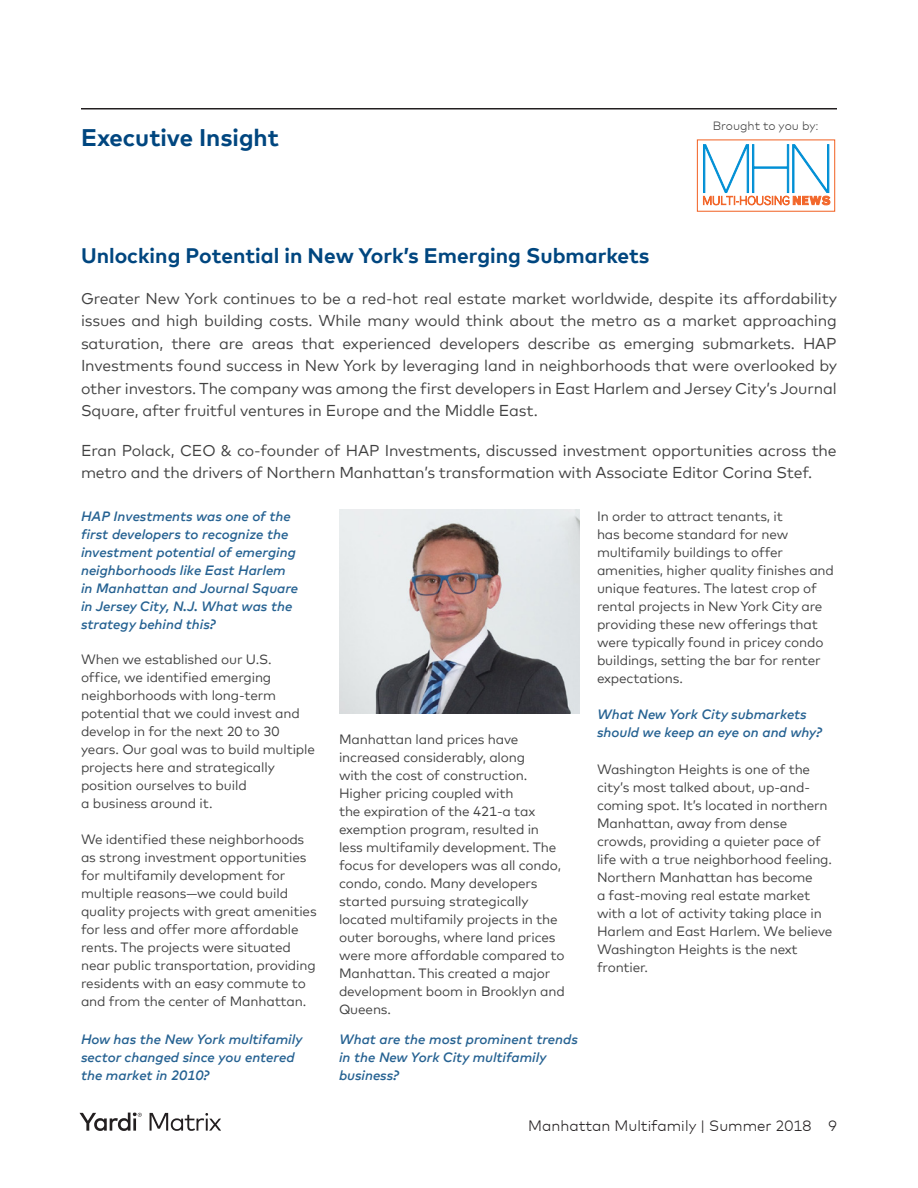
<style>
.page{position:relative;width:918px;height:1188px;background:#fff}
.page>*{position:absolute;margin:0;border:0;box-sizing:border-box;transform-origin:0 0}
.Heading_1{font:700 24px "Mark Offc Pro";color:#00467f}
.t1{font:700 21px "Mark Offc Pro";color:#00467f}
.Matrix_Body_Copy{font:15.75px/22.5px "Mark Offc Pro";letter-spacing:-.01em;color:#414141;text-align:justify}
.t2{font:300 15px "Mark Offc Pro";color:#231f20}
.MatrixQ_A{font:13.5px/18px "Mark Offc Pro";letter-spacing:-.01em;color:#414141}
.Matrix_Body_Copy-2{font:13.5px/18px "Mark Offc Pro";letter-spacing:-.01em;color:#414141}
.Matrix_Body_Copy-3{font:italic 500 13.5px/18px "Mark Offc Pro";color:#266292}
.MatrixQ_A-2{font:italic 500 13.5px/18px "Mark Offc Pro";color:#266292}
.Matrix_Body_Bullets{font:300 12px "Mark Offc Pro";color:#414141}
</style>
<div class="page">
<hr style="left:81px;top:108px;width:756px;height:2px;background:#231f20">
<svg style="left:80px;top:1112px;width:62px;height:19px"></svg>
<svg style="left:150px;top:1113px;width:71px;height:18px"></svg>
<img style="left:339px;top:510px;width:240px;height:203px">
<div style="left:697px;top:139px;width:138px;height:73px;border:1px solid #f2672b"></div>
<svg style="left:703px;top:144px;width:128px;height:61px"></svg>
<p class="Heading_1" style="left:81px;top:120px;width:199px">Executive Insight</p>
<p class="t1" style="left:81px;top:239px;width:570px">Unlocking Potential in New York’s Emerging Submarkets</p>
<p class="Matrix_Body_Bullets" style="left:713px;top:117px;width:107px">Brought to you by:</p>
<p class="Matrix_Body_Copy" style="left:81px;top:286px;width:758px">Greater New York continues to be a red-hot real estate market worldwide, despite its affordability issues and high building costs. While many would think about the metro as a market approaching saturation, there are areas that experienced developers describe as emerging submarkets. HAP Investments found success in New York by leveraging land in neighborhoods that were overlooked by other investors. The company was among the first developers in East Harlem and Jersey City’s Journal Square, after fruitful ventures in Europe and the Middle East.</p>
<p class="Matrix_Body_Copy" style="left:81px;top:438px;width:757px">Eran Polack, CEO &amp; co-founder of HAP Investments, discussed investment opportunities across the metro and the drivers of Northern Manhattan’s transformation with Associate Editor Corina Stef.</p>
<p class="Matrix_Body_Copy-3" style="left:81px;top:506px;width:219px">HAP Investments was one of the first developers to recognize the investment potential of emerging neighborhoods like East Harlem in Manhattan and Journal Square in Jersey City, N.J. What was the strategy behind this?</p>
<p class="MatrixQ_A" style="left:81px;top:649px;width:235px">When we established our U.S. office, we identified emerging neighborhoods with long-term potential that we could invest and develop in for the next 20 to 30 years. Our goal was to build multiple projects here and strategically position ourselves to build<br>a business around it.</p>
<p class="MatrixQ_A" style="left:81px;top:829px;width:237px">We identified these neighborhoods as strong investment opportunities for multifamily development for multiple reasons—we could build quality projects with great amenities for less and offer more affordable rents. The projects were situated near public transportation, providing residents with an easy commute to and from the center of Manhattan.</p>
<p class="Matrix_Body_Copy-3" style="left:81px;top:1029px;width:223px">How has the New York multifamily sector changed since you entered the market in 2010?</p>
<p class="MatrixQ_A" style="left:339px;top:729px;width:227px">Manhattan land prices have increased considerably, along<br>with the cost of construction.<br>Higher pricing coupled with<br>the expiration of the 421-a tax exemption program, resulted in less multifamily development. The focus for developers was all condo, condo, condo. Many developers started pursuing strategically located multifamily projects in the outer boroughs, where land prices were more affordable compared to<br>Manhattan. This created a major development boom in Brooklyn and<br>Queens.</p>
<p class="Matrix_Body_Copy-3" style="left:339px;top:1029px;width:240px">What are the most prominent trends in the New York City multifamily business?</p>
<p class="MatrixQ_A" style="left:597px;top:506px;width:238px">In order to attract tenants, it<br>has become standard for new multifamily buildings to offer amenities, higher quality finishes and unique features. The latest crop of rental projects in New York City are providing these new offerings that were typically found in pricey condo buildings, setting the bar for renter expectations.</p>
<p class="MatrixQ_A-2" style="left:597px;top:704px;width:227px">What New York City submarkets should we keep an eye on and why?</p>
<p class="Matrix_Body_Copy-2" style="left:597px;top:759px;width:237px">Washington Heights is one of the city’s most talked about, up-and&shy;coming spot. It’s located in northern<br>Manhattan, away from dense crowds, providing a quieter pace of life with a true neighborhood feeling.<br>Northern Manhattan has become<br>a fast-moving real estate market with a lot of activity taking place in<br>Harlem and East Harlem. We believe<br>Washington Heights is the next frontier.</p>
<p class="t2" style="left:528px;top:1115px;width:310px">Manhattan Multifamily | Summer 2018 9</p>
</div>
